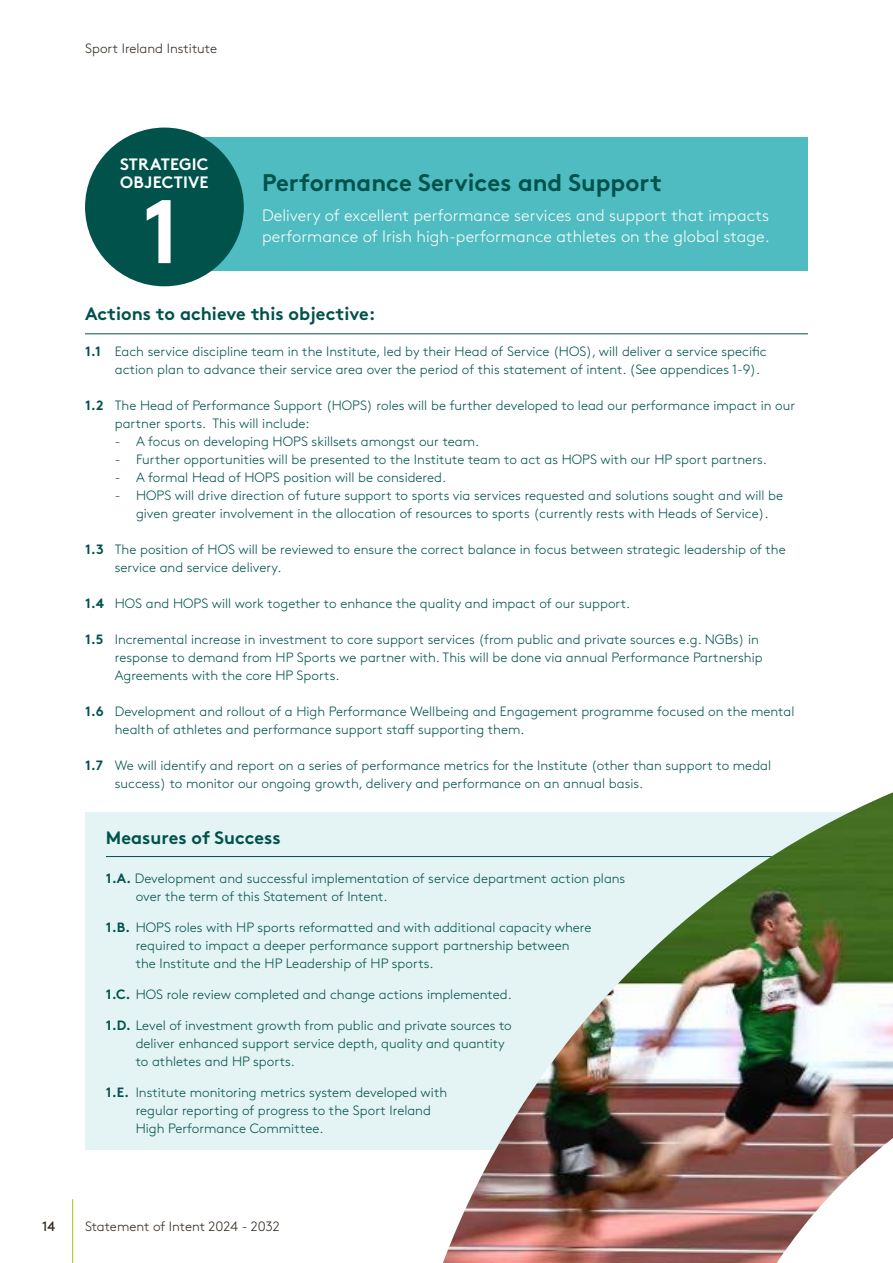
<style>
.page{position:relative;width:893px;height:1263px;background:#fff}
.page>*{position:absolute;margin:0;border:0;box-sizing:border-box;transform-origin:0 0}
.t1{font:700 90px "Brown Std";color:#fff}
.t2{font:700 24px "Brown Std";color:#00524b}
.t3{font:700 18px "Brown Std";color:#00524b}
.t4{font:300 16.5px "Brown Std";color:#fff}
.t5{font:700 16.5px/18px "Brown Std";letter-spacing:.01em;color:#fff}
.t6{font:300 13.5px/18px "Brown Std";color:#00524b}
.t7{font:300 13.5px "Brown Std";color:#30261c}
.t8{font:13.5px "Brown Std";color:#30261c}
.s1{font-weight:700}
</style>
<div class="page">
<hr style="left:72px;top:1199px;width:1px;height:64px;background:#9fc519">
<div style="left:181px;top:138px;width:627px;height:133px;background:#4ebcc0"></div>
<div style="left:85px;top:812px;width:785px;height:337px;background:#e4f3f4"></div>
<div style="left:85px;top:128px;width:159px;height:158px;background:#00524b;border-radius:50%"></div>
<hr style="left:85px;top:333px;width:723px;height:1px;background:#00524b">
<hr style="left:106px;top:856px;width:702px;height:1px;background:#00524b">
<img style="left:443px;top:792px;width:450px;height:471px">
<p class="t7" style="left:85px;top:40px;width:134px">Sport Ireland Institute</p>
<p class="t5" style="left:120px;top:155px;width:90px">STRATEGIC<br>OBJECTIVE</p>
<p class="t1" style="left:142px;top:177px;width:40px">1</p>
<p class="t2" style="left:262px;top:168px;width:401px">Performance Services and Support</p>
<p class="t4" style="left:262px;top:206px;width:508px">Delivery of excellent performance services and support that impacts</p>
<p class="t4" style="left:262px;top:227px;width:509px">performance of Irish high-performance athletes on the global stage.</p>
<p class="t3" style="left:85px;top:302px;width:292px">Actions to achieve this objective:</p>
<p class="t6" style="left:115px;top:342px;width:653px;text-indent:-30px"><span class="s1">1.1</span> Each service discipline team in the Institute, led by their Head of Service (HOS), will deliver a service specific action plan to advance their service area over the period of this statement of intent. (See appendices 1-9).</p>
<p class="t6" style="left:115px;top:396px;width:682px;text-indent:-30px"><span class="s1">1.2</span> The Head of Performance Support (HOPS) roles will be further developed to lead our performance impact in our partner sports. This will include:</p>
<p class="t6" style="left:115px;top:432px;width:366px">- A focus on developing HOPS skillsets amongst our team.</p>
<p class="t6" style="left:115px;top:450px;width:653px">- Further opportunities will be presented to the Institute team to act as HOPS with our HP sport partners.</p>
<p class="t6" style="left:115px;top:468px;width:333px">- A formal Head of HOPS position will be considered.</p>
<p class="t6" style="left:115px;top:486px;width:670px;text-align:center">- HOPS will drive direction of future support to sports via services requested and solutions sought and will be given greater involvement in the allocation of resources to sports (currently rests with Heads of Service).</p>
<p class="t6" style="left:115px;top:540px;width:672px;text-indent:-30px"><span class="s1">1.3</span> The position of HOS will be reviewed to ensure the correct balance in focus between strategic leadership of the service and service delivery.</p>
<p class="t6" style="left:85px;top:594px;width:547px"><span class="s1">1.4</span> HOS and HOPS will work together to enhance the quality and impact of our support.</p>
<p class="t6" style="left:115px;top:630px;width:649px;text-indent:-30px"><span class="s1">1.5</span> Incremental increase in investment to core support services (from public and private sources e.g. NGBs) in response to demand from HP Sports we partner with. This will be done via annual Performance Partnership<br>Agreements with the core HP Sports.</p>
<p class="t6" style="left:115px;top:702px;width:681px;text-indent:-30px"><span class="s1">1.6</span> Development and rollout of a High Performance Wellbeing and Engagement programme focused on the mental health of athletes and performance support staff supporting them.</p>
<p class="t6" style="left:115px;top:756px;width:658px;text-indent:-30px"><span class="s1">1.7</span> We will identify and report on a series of performance metrics for the Institute (other than support to medal success) to monitor our ongoing growth, delivery and performance on an annual basis.</p>
<p class="t3" style="left:106px;top:826px;width:176px">Measures of Success</p>
<p class="t6" style="left:136px;top:870px;width:491px;text-indent:-30px"><span class="s1">1.A.</span> Development and successful implementation of service department action plans over the term of this Statement of Intent.</p>
<p class="t6" style="left:136px;top:919px;width:457px;text-indent:-30px"><span class="s1">1.B.</span> HOPS roles with HP sports reformatted and with additional capacity where required to impact a deeper performance support partnership between the Institute and the HP Leadership of HP sports.</p>
<p class="t6" style="left:106px;top:985px;width:407px"><span class="s1">1.C.</span> HOS role review completed and change actions implemented.</p>
<p class="t6" style="left:136px;top:1016px;width:378px;text-indent:-30px"><span class="s1">1.D.</span> Level of investment growth from public and private sources to deliver enhanced support service depth, quality and quantity to athletes and HP sports.</p>
<p class="t6" style="left:136px;top:1083px;width:313px;text-indent:-30px"><span class="s1">1.E.</span> Institute monitoring metrics system developed with regular reporting of progress to the Sport Ireland<br>High Performance Committee.</p>
<p class="t8" style="left:42px;top:1218px;width:15px">14</p>
<p class="t7" style="left:85px;top:1218px;width:196px">Statement of Intent 2024 - 2032</p>
</div>
